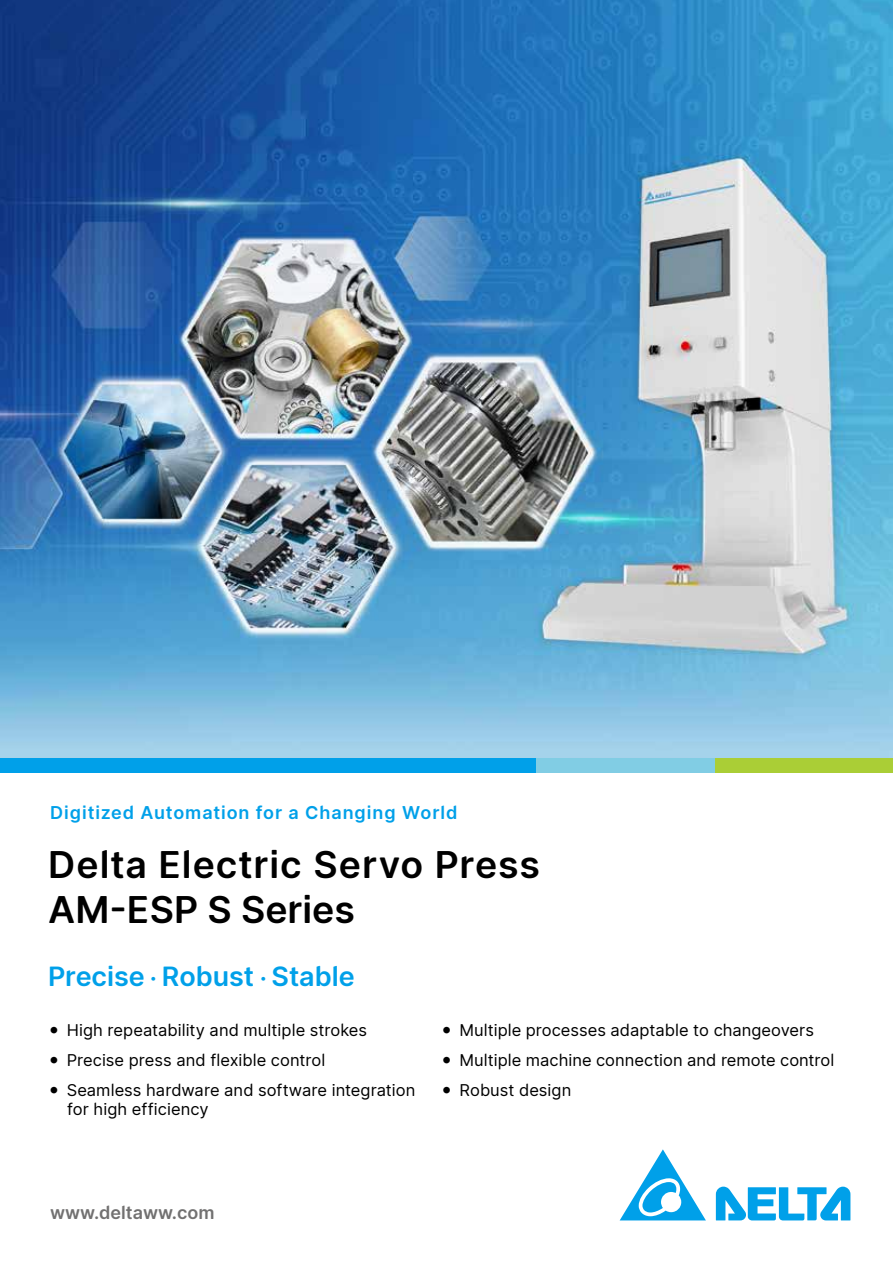
<style>
.page{position:relative;width:893px;height:1263px;background:#fff}
.page>*{position:absolute;margin:0;border:0;box-sizing:border-box;transform-origin:0 0}
.t1{font:600 37.5px/45px "Delta Sans";letter-spacing:.02em;color:#000}
.t2{font:600 27px "Delta Sans";color:#00a0e9}
.t3{font:600 18px "Delta Sans";letter-spacing:.05em;color:#00a0e9}
.t4{font:600 18px "Delta Sans";color:#727171}
.t5{font:16.5px/19.8px "Delta Sans";color:#000}
.s1{font-family:"Microsoft Jheng Hei";font-weight:700}
.s2{font-size:21px}
</style>
<div class="page">
<img style="left:0;top:0;width:893px;height:1221px">
<p class="t3" style="left:50px;top:798px;width:409px">Digitized Automation for a Changing World</p>
<h1 class="t1" style="left:48px;top:840px;width:493px">Delta Electric Servo Press<br>AM-ESP S Series</h1>
<h2 class="t2" style="left:48px;top:956px;width:308px">Precise<span class="s1">．</span>Robust<span class="s1">．</span>Stable</h2>
<p class="t5" style="left:48px;top:1019px;width:320px"><span class="s2">•</span> High repeatability and multiple strokes</p>
<p class="t5" style="left:48px;top:1049px;width:279px"><span class="s2">•</span> Precise press and flexible control</p>
<p class="t5" style="left:67px;top:1079px;width:350px;text-indent:-19px"><span class="s2">•</span> Seamless hardware and software integration for high efficiency</p>
<p class="t5" style="left:441px;top:1019px;width:375px"><span class="s2">•</span> Multiple processes adaptable to changeovers</p>
<p class="t5" style="left:441px;top:1049px;width:395px"><span class="s2">•</span> Multiple machine connection and remote control</p>
<p class="t5" style="left:441px;top:1079px;width:132px"><span class="s2">•</span> Robust design</p>
<p class="t4" style="left:50px;top:1199px;width:166px">www.deltaww.com</p>
</div>
